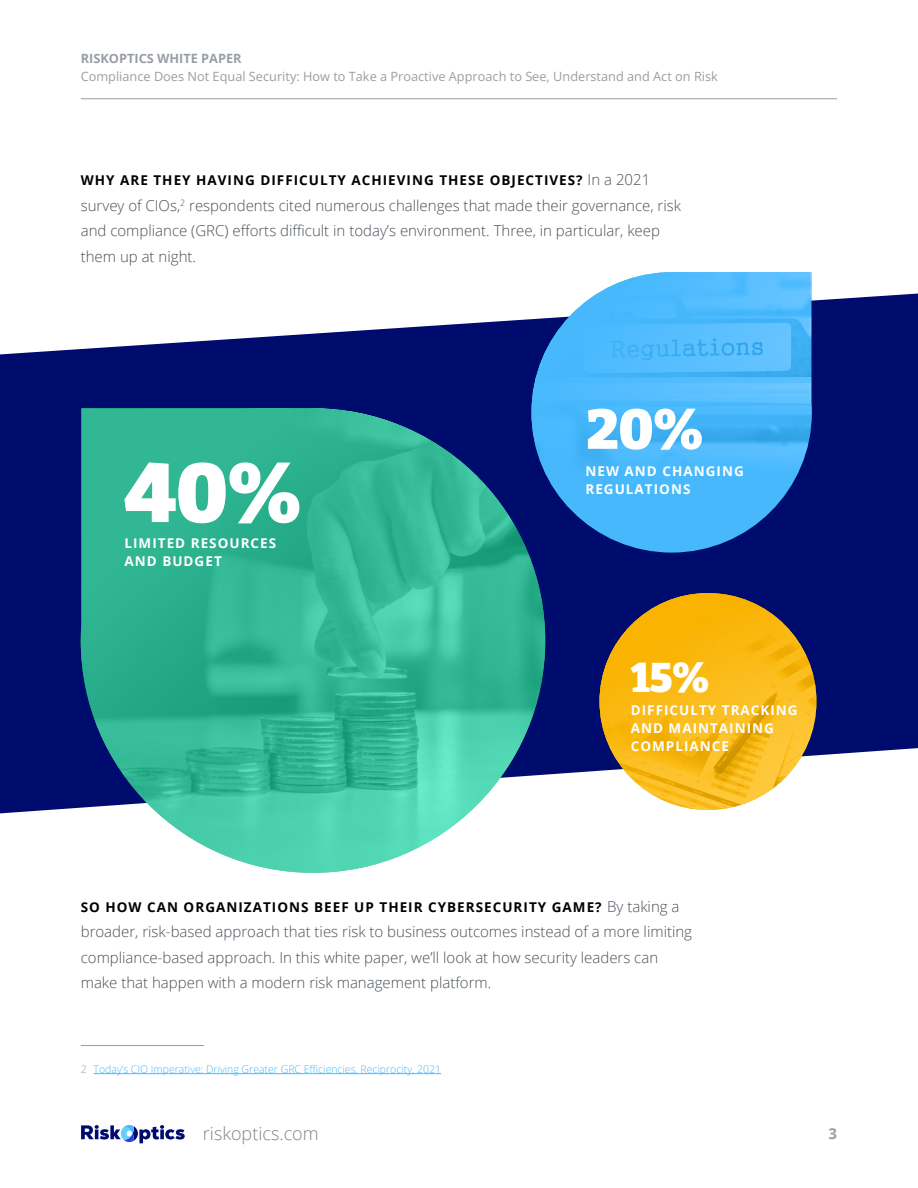
<style>
.page{position:relative;width:918px;height:1188px;background:#fff}
.page>*{position:absolute;margin:0;border:0;box-sizing:border-box;transform-origin:0 0}
.t1{font:900 82.2px "Bitter";color:#fff}
.t2{font:900 55.5px "Bitter";color:#fff}
.t3{font:900 41.1px "Bitter";color:#fff}
.t4{font:300 18px "Open Sans";color:#7f8489}
.t5{font:300 15px/25.5px "Open Sans";color:#485057}
.t6{font:700 15px "Open Sans";color:#999ea5}
.t7{font:700 13.5px "Open Sans";letter-spacing:.075em;color:#000}
.t8{font:700 13.5px/18px "Open Sans";letter-spacing:.075em;color:#fff}
.t9{font:12.75px "Open Sans";color:#999ea5}
.t10{font:700 12.75px "Open Sans";color:#999ea5}
.t11{font:300 10.5px "Open Sans";color:#48b8fd}
.s1{font-weight:300;font-size:15px;color:#485057}
.s2{color:#999ea5}
</style>
<div class="page">
<svg style="left:0;top:294px;width:918px;height:519px;fill:#000b6e"></svg>
<svg style="left:81px;top:408px;width:464px;height:465px;background:#42b49c"></svg>
<svg style="left:531px;top:272px;width:281px;height:281px;background:#4aa6ea"></svg>
<img style="left:600px;top:593px;width:216px;height:217px">
<svg style="left:600px;top:593px;width:216px;height:217px;background:#f8b814"></svg>
<hr style="left:81px;top:1045px;width:123px;height:1px;background:#999ea5">
<hr style="left:94px;top:1073px;width:347px;height:1px;background:#48b8fd">
<hr style="left:81px;top:98px;width:756px;height:1px;background:#999ea5">
<svg style="left:81px;top:1125px;width:104px;height:18px"></svg>
<p class="t10" style="left:81px;top:49px;width:162px">RISKOPTICS WHITE PAPER</p>
<p class="t9" style="left:81px;top:67px;width:639px">Compliance Does Not Equal Security: How to Take a Proactive Approach to See, Understand and Act on Risk</p>
<p class="t7" style="left:81px;top:171px;width:571px">WHY ARE THEY HAVING DIFFICULTY ACHIEVING THESE OBJECTIVES? <span class="s1">In a 2021</span></p>
<p class="t5" style="left:81px;top:192px;width:602px">survey of CIOs,<sup>2</sup> respondents cited numerous challenges that made their governance, risk and compliance (GRC) efforts difficult in today’s environment. Three, in particular, keep them up at night.</p>
<h1 class="t1" style="left:124px;top:441px;width:178px">40%</h1>
<p class="t8" style="left:125px;top:534px;width:153px">LIMITED RESOURCES<br>AND BUDGET</p>
<h2 class="t2" style="left:586px;top:394px;width:118px">20%</h2>
<p class="t8" style="left:585px;top:462px;width:160px">NEW AND CHANGING<br>REGULATIONS</p>
<h3 class="t3" style="left:631px;top:652px;width:80px">15%</h3>
<p class="t8" style="left:631px;top:701px;width:168px">DIFFICULTY TRACKING<br>AND MAINTAINING<br>COMPLIANCE</p>
<p class="t7" style="left:81px;top:898px;width:600px">SO HOW CAN ORGANIZATIONS BEEF UP THEIR CYBERSECURITY GAME? <span class="s1">By taking a</span></p>
<p class="t5" style="left:81px;top:919px;width:613px">broader, risk-based approach that ties risk to business outcomes instead of a more limiting compliance-based approach. In this white paper, we’ll look at how security leaders can make that happen with a modern risk management platform.</p>
<p class="t11" style="left:81px;top:1062px;width:362px"><span class="s2">2</span> Today’s CIO Imperative: Driving Greater GRC Efficiencies, Reciprocity, 2021</p>
<p class="t4" style="left:203px;top:1121px;width:117px">riskoptics.com</p>
<p class="t6" style="left:829px;top:1123px;width:10px">3</p>
</div>
